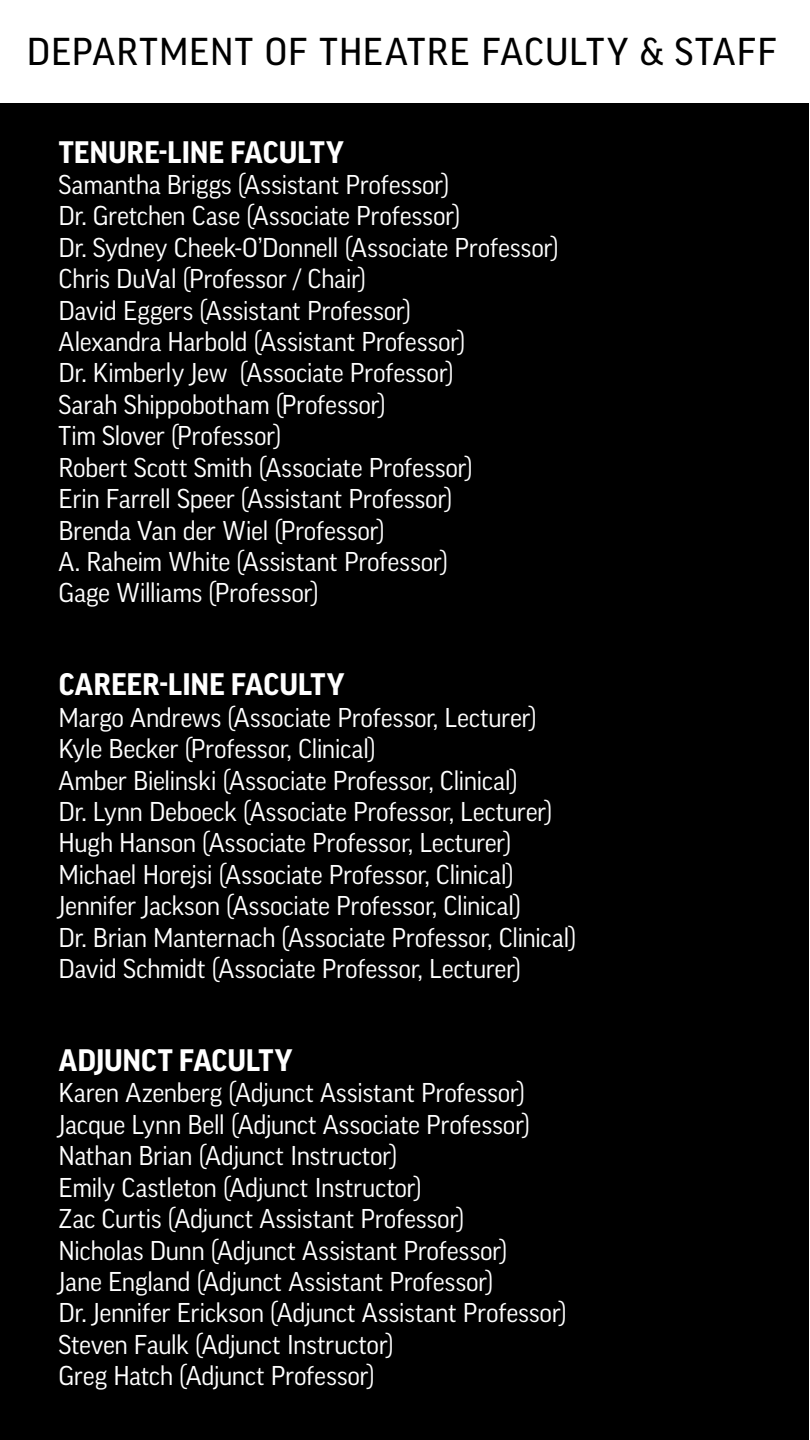
<style>
.page{position:relative;width:810px;height:1440px;background:#fff}
.page>*{position:absolute;margin:0;border:0;box-sizing:border-box;transform-origin:0 0}
.t1{font:37.5px "Good OT News";letter-spacing:.025em;color:#000}
.t2{font:700 30px "Good OT";letter-spacing:-.005em;color:#fff}
.t3{font:26.25px/31.4px "Good OT";letter-spacing:-.015em;color:#fff}
</style>
<div class="page">
<div style="left:0;top:104px;width:809px;height:1336px;background:#000"></div>
<h1 class="t1" style="left:27px;top:31px;width:752px">DEPARTMENT OF THEATRE FACULTY &amp; STAFF</h1>
<p class="t2" style="left:59px;top:135px;width:287px">TENURE-LINE FACULTY</p>
<p class="t3" style="left:59px;top:169px;width:501px">Samantha Briggs (Assistant Professor)<br>Dr. Gretchen Case (Associate Professor)<br>Dr. Sydney Cheek-O’Donnell (Associate Professor)<br>Chris DuVal (Professor / Chair)<br>David Eggers (Assistant Professor)<br>Alexandra Harbold (Assistant Professor)<br>Dr. Kimberly Jew (Associate Professor)<br>Sarah Shippobotham (Professor)<br>Tim Slover (Professor)<br>Robert Scott Smith (Associate Professor)<br>Erin Farrell Speer (Assistant Professor)<br>Brenda Van der Wiel (Professor)<br>A. Raheim White (Assistant Professor)<br>Gage Williams (Professor)</p>
<p class="t2" style="left:59px;top:668px;width:287px">CAREER-LINE FACULTY</p>
<p class="t3" style="left:59px;top:702px;width:519px">Margo Andrews (Associate Professor, Lecturer)<br>Kyle Becker (Professor, Clinical)<br>Amber Bielinski (Associate Professor, Clinical)<br>Dr. Lynn Deboeck (Associate Professor, Lecturer)<br>Hugh Hanson (Associate Professor, Lecturer)<br>Michael Horejsi (Associate Professor, Clinical)<br>Jennifer Jackson (Associate Professor, Clinical)<br>Dr. Brian Manternach (Associate Professor, Clinical)<br>David Schmidt (Associate Professor, Lecturer)</p>
<p class="t2" style="left:59px;top:1044px;width:235px">ADJUNCT FACULTY</p>
<p class="t3" style="left:59px;top:1078px;width:510px">Karen Azenberg (Adjunct Assistant Professor)<br>Jacque Lynn Bell (Adjunct Associate Professor)<br>Nathan Brian (Adjunct Instructor)<br>Emily Castleton (Adjunct Instructor)<br>Zac Curtis (Adjunct Assistant Professor)<br>Nicholas Dunn (Adjunct Assistant Professor)<br>Jane England (Adjunct Assistant Professor)<br>Dr. Jennifer Erickson (Adjunct Assistant Professor)<br>Steven Faulk (Adjunct Instructor)<br>Greg Hatch (Adjunct Professor)</p>
</div>
